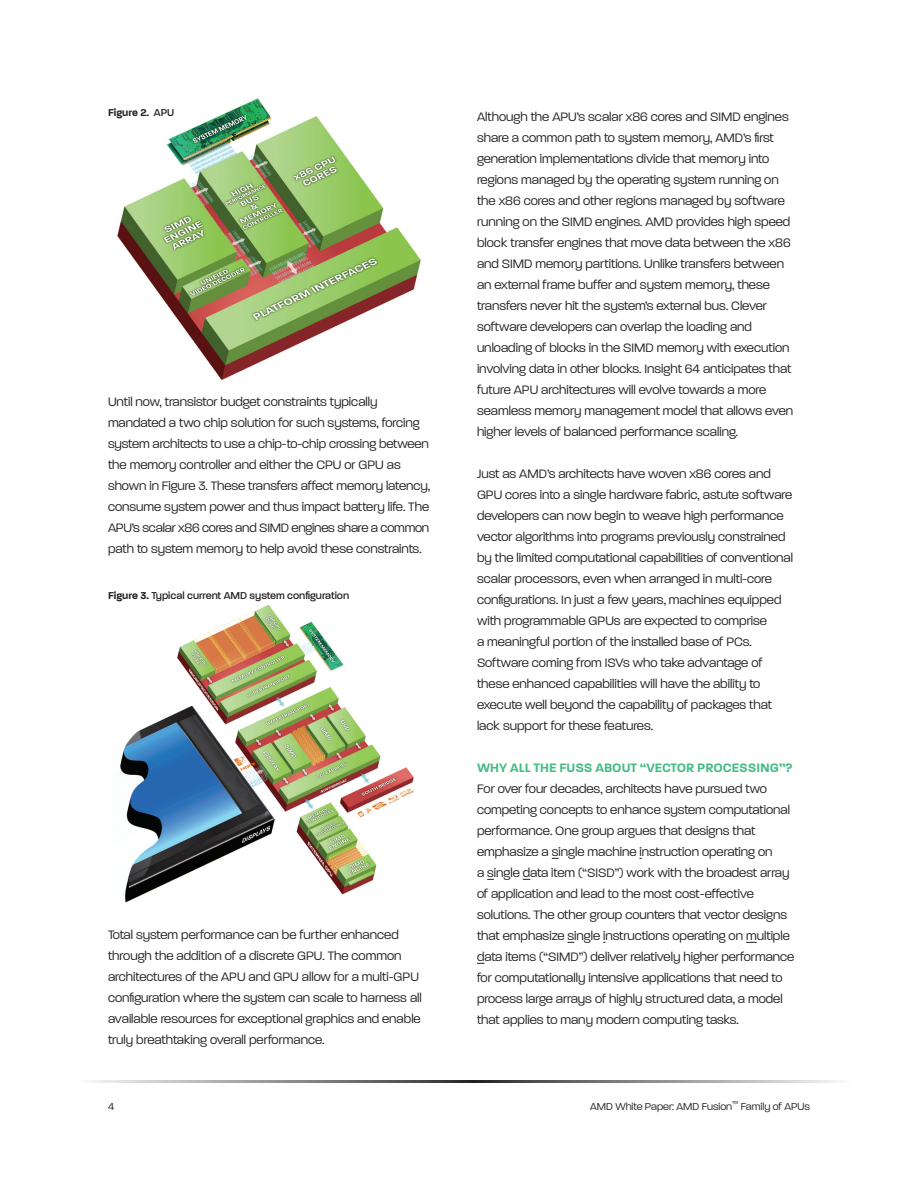
<style>
.page{position:relative;width:918px;height:1188px;background:#fff}
.page>*{position:absolute;margin:0;border:0;box-sizing:border-box;transform-origin:0 0}
.t1{font:300 16.5px/21px "Paralucent";color:#231f20}
.t2{font:600 16.5px "Paralucent";color:#46bb87}
.t3{font:500 13.5px "Paralucent";color:#231f20}
.t4{font:300 13.5px "Paralucent";color:#231f20}
.t5{font:600 13.5px "Paralucent";color:#231f20}
.s1{font-weight:500}
.s2{font-weight:600}
</style>
<div class="page">
<div style="left:68px;top:1080px;width:782px;height:3px;border:2px solid #fff"></div>
<img style="left:117px;top:98px;width:304px;height:282px">
<img style="left:120px;top:604px;width:294px;height:299px">
<p class="t5" style="left:108px;top:106px;width:68px">Figure 2. <span class="s1">APU</span></p>
<p class="t1" style="left:108px;top:391px;width:324px">Until now, transistor budget constraints typically mandated a two chip solution for such systems, forcing system architects to use a chip-to-chip crossing between the memory controller and either the CPU or GPU as shown in Figure 3. These transfers affect memory latency, consume system power and thus impact battery life. The APU’s scalar x86 cores and SIMD engines share a common path to system memory to help avoid these constraints.</p>
<p class="t3" style="left:108px;top:588px;width:243px"><span class="s2">Figure 3.</span> Typical current AMD system configuration</p>
<p class="t1" style="left:108px;top:923px;width:315px">Total system performance can be further enhanced through the addition of a discrete GPU. The common architectures of the APU and GPU allow for a multi-GPU configuration where the system can scale to harness all available resources for exceptional graphics and enable truly breathtaking overall performance.</p>
<p class="t1" style="left:477px;top:106px;width:318px">Although the APU’s scalar x86 cores and SIMD engines share a common path to system memory, AMD’s first generation implementations divide that memory into regions managed by the operating system running on the x86 cores and other regions managed by software running on the SIMD engines. AMD provides high speed block transfer engines that move data between the x86 and SIMD memory partitions. Unlike transfers between an external frame buffer and system memory, these transfers never hit the system’s external bus. Clever software developers can overlap the loading and unloading of blocks in the SIMD memory with execution involving data in other blocks. Insight 64 anticipates that future APU architectures will evolve towards a more seamless memory management model that allows even higher levels of balanced performance scaling.</p>
<p class="t1" style="left:477px;top:463px;width:318px">Just as AMD’s architects have woven x86 cores and GPU cores into a single hardware fabric, astute software developers can now begin to weave high performance vector algorithms into programs previously constrained by the limited computational capabilities of conventional scalar processors, even when arranged in multi-core configurations. In just a few years, machines equipped with programmable GPUs are expected to comprise<br>a meaningful portion of the installed base of PCs.<br>Software coming from ISVs who take advantage of these enhanced capabilities will have the ability to execute well beyond the capability of packages that lack support for these features.</p>
<p class="t2" style="left:477px;top:759px;width:317px">Why all the fuss about “vector processing”?</p>
<p class="t1" style="left:477px;top:778px;width:319px">For over four decades, architects have pursued two competing concepts to enhance system computational performance. One group argues that designs that emphasize a single machine instruction operating on<br>a single data item (“SISD”) work with the broadest array of application and lead to the most cost-effective solutions. The other group counters that vector designs that emphasize single instructions operating on multiple data items (“SIMD”) deliver relatively higher performance for computationally intensive applications that need to process large arrays of highly structured data, a model that applies to many modern computing tasks.</p>
<p class="t4" style="left:108px;top:1099px;width:8px">4</p>
<p class="t4" style="left:590px;top:1099px;width:221px">AMD White Paper: AMD Fusion<sup>™</sup> Family of APUs</p>
</div>
